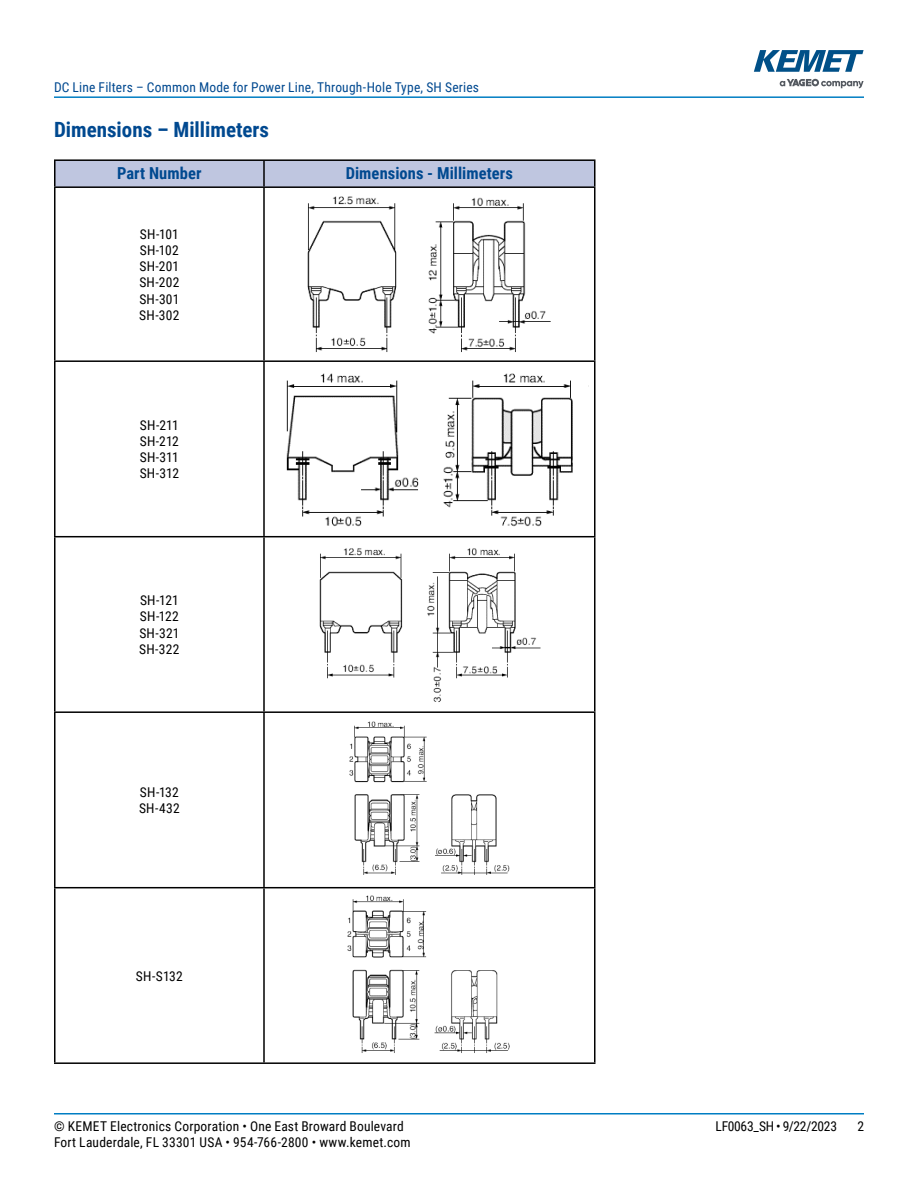
<style>
.page{position:relative;width:918px;height:1188px;background:#fff}
.page>*{position:absolute;margin:0;border:0;box-sizing:border-box;transform-origin:0 0}
.t1{font:700 21px "Roboto Condensed";color:#004990}
.t2{font:700 16.5px "Roboto Condensed";letter-spacing:.005em;color:#004990}
.t3{font:13.5px/16.2px "Roboto Condensed";letter-spacing:.015em;color:#000;text-align:justify}
.t4{font:13.5px "Roboto Condensed";letter-spacing:.015em;color:#004990}
.t5{font:13.5px "Roboto Condensed";letter-spacing:-.02em;color:#000}
</style>
<div class="page">
<hr style="left:54px;top:1113px;width:810px;height:2px;background:#007dc3">
<hr style="left:54px;top:96px;width:810px;height:2px;background:#007dc3">
<svg style="left:780px;top:79px;width:84px;height:9px"></svg>
<svg style="left:754px;top:50px;width:110px;height:22px"></svg>
<div style="left:56px;top:161px;width:538px;height:25px;background:#bfc6e0"></div>
<hr style="left:54px;top:159px;width:210px;height:2px;background:#000">
<hr style="left:54px;top:161px;width:2px;height:25px;background:#000">
<hr style="left:264px;top:159px;width:332px;height:2px;background:#000">
<hr style="left:263px;top:161px;width:2px;height:25px;background:#000">
<hr style="left:594px;top:161px;width:2px;height:25px;background:#000">
<hr style="left:54px;top:186px;width:210px;height:2px;background:#000">
<hr style="left:54px;top:188px;width:2px;height:172px;background:#000">
<hr style="left:264px;top:186px;width:332px;height:2px;background:#000">
<hr style="left:263px;top:188px;width:2px;height:172px;background:#000">
<hr style="left:594px;top:188px;width:2px;height:172px;background:#000">
<hr style="left:54px;top:360px;width:210px;height:2px;background:#000">
<hr style="left:54px;top:362px;width:2px;height:174px;background:#000">
<hr style="left:264px;top:360px;width:332px;height:2px;background:#000">
<hr style="left:263px;top:362px;width:2px;height:174px;background:#000">
<hr style="left:594px;top:362px;width:2px;height:174px;background:#000">
<hr style="left:54px;top:536px;width:210px;height:1px;background:#000">
<hr style="left:54px;top:537px;width:2px;height:174px;background:#000">
<hr style="left:264px;top:536px;width:332px;height:1px;background:#000">
<hr style="left:263px;top:537px;width:2px;height:174px;background:#000">
<hr style="left:594px;top:537px;width:2px;height:174px;background:#000">
<hr style="left:54px;top:711px;width:210px;height:2px;background:#000">
<hr style="left:54px;top:713px;width:2px;height:174px;background:#000">
<hr style="left:264px;top:711px;width:332px;height:2px;background:#000">
<hr style="left:263px;top:713px;width:2px;height:174px;background:#000">
<hr style="left:594px;top:713px;width:2px;height:174px;background:#000">
<hr style="left:54px;top:887px;width:210px;height:1px;background:#000">
<hr style="left:54px;top:888px;width:2px;height:174px;background:#000">
<hr style="left:264px;top:887px;width:332px;height:1px;background:#000">
<hr style="left:263px;top:888px;width:2px;height:174px;background:#000">
<hr style="left:594px;top:888px;width:2px;height:174px;background:#000">
<hr style="left:54px;top:1062px;width:210px;height:2px;background:#000">
<hr style="left:264px;top:1062px;width:332px;height:2px;background:#000">
<img style="left:307px;top:196px;width:244px;height:156px">
<img style="left:286px;top:373px;width:287px;height:154px">
<img style="left:319px;top:548px;width:222px;height:154px">
<img style="left:349px;top:721px;width:161px;height:154px">
<div style="left:433px;top:723px;width:71px;height:50px;background:#fff"></div>
<img style="left:347px;top:895px;width:163px;height:158px">
<div style="left:431px;top:899px;width:71px;height:50px;background:#fff"></div>
<p class="t4" style="left:54px;top:78px;width:427px">DC Line Filters – Common Mode for Power Line, Through-Hole Type, SH Series</p>
<h1 class="t1" style="left:54px;top:115px;width:217px">Dimensions – Millimeters</h1>
<p class="t2" style="left:117px;top:161px;width:86px">Part Number</p>
<p class="t2" style="left:346px;top:161px;width:169px">Dimensions - Millimeters</p>
<p class="t3" style="left:139px;top:225px;width:42px">SH-101<br>SH-102<br>SH-201<br>SH-202<br>SH-301<br>SH-302</p>
<p class="t3" style="left:140px;top:416px;width:41px">SH-211<br>SH-212<br>SH-311<br>SH-312</p>
<p class="t3" style="left:139px;top:592px;width:42px">SH-121<br>SH-122<br>SH-321<br>SH-322</p>
<p class="t3" style="left:139px;top:784px;width:42px">SH-132<br>SH-432</p>
<p class="t3" style="left:136px;top:967px;width:48px">SH-S132</p>
<p class="t3" style="left:54px;top:1117px;width:351px">© KEMET Electronics Corporation • One East Broward Boulevard</p>
<p class="t5" style="left:716px;top:1116px;width:123px">LF0063_SH • 9/22/2023</p>
<p class="t3" style="left:857px;top:1117px;width:8px">2</p>
<p class="t3" style="left:54px;top:1133px;width:358px">Fort Lauderdale, FL 33301 USA • 954-766-2800 • www.kemet.com</p>
</div>
